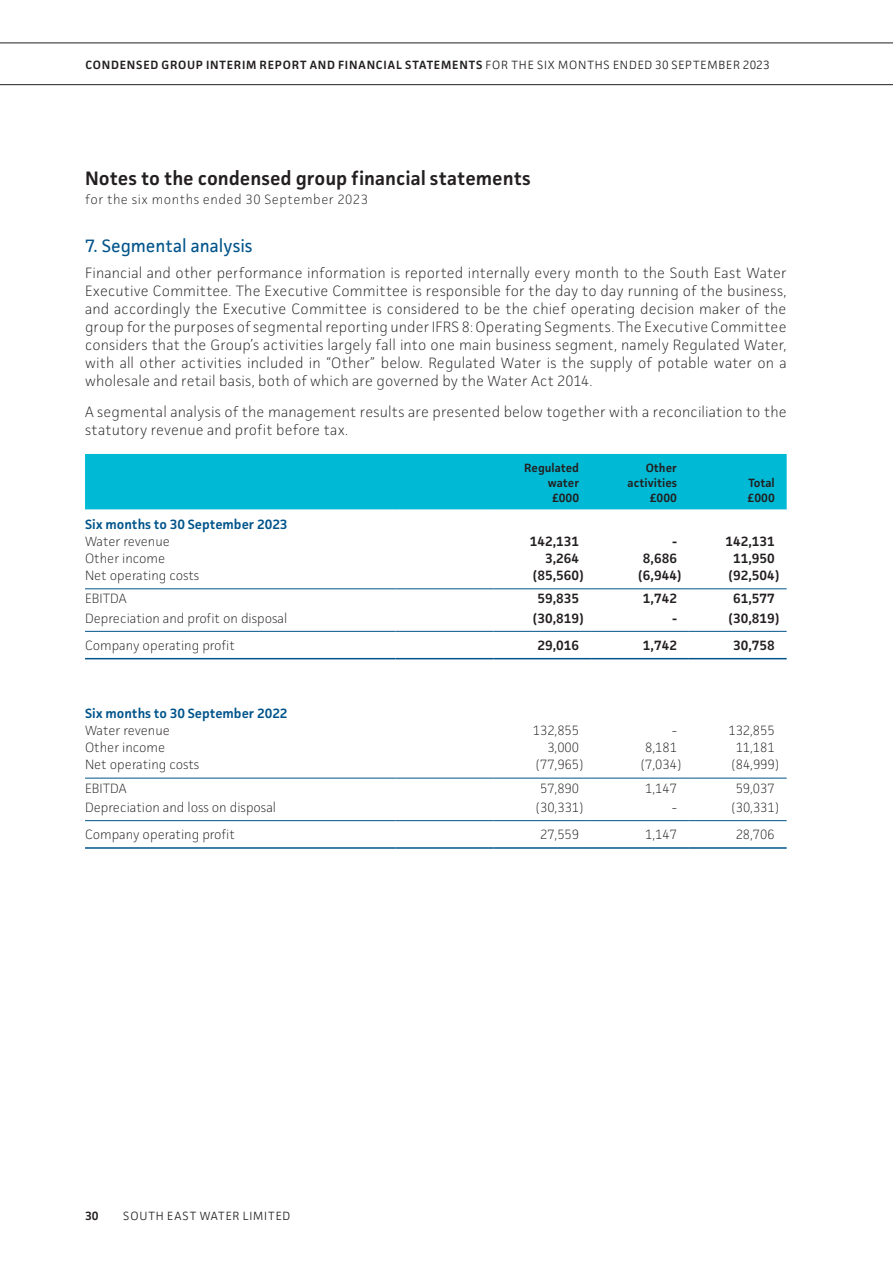
<style>
.page{position:relative;width:893px;height:1263px;background:#fff}
.page>*{position:absolute;margin:0;border:0;box-sizing:border-box;transform-origin:0 0}
._2022_Financial_Statements_Headers{font:600 19.5px "Facit";color:#231f20}
._2022_Financial_Sub_head__5mm_before{font:18px "Facit";color:#00548b}
._2022_Body_Copy_10pt_Ex_Light{font:200 15px/18px "Facit";letter-spacing:.005em;color:#231f20;text-align:justify}
._2022_Table_RL_Ex_light{font:200 13.5px "Facit";color:#231f20}
._2022_Table_RR_semi_bold__no_bracket{font:600 13.5px "Facit";color:#231f20}
._2022_Table_RR_Ex_light__no_bracket{font:200 13.5px "Facit";color:#231f20}
._2022_Table_RL_semi_bold{font:600 13.5px "Facit";color:#00548b}
._2022_Table_RR_semi_bold__with_bracket{font:600 13.5px "Facit";color:#231f20}
._2022_Table_RR_Ex_light__with_bracket{font:200 13.5px "Facit";color:#231f20}
._2022_Financial_statements_sub_head{font:200 13.5px "Facit";letter-spacing:.04em;color:#231f20}
._2022_Table_RR_header_semi_bold{font:600 12px "Facit";letter-spacing:.06em;color:#231f20}
.t1{font:300 12px "Facit";letter-spacing:.075em;color:#231f20}
._2022_Table_RR_header_semi_bold-2{font:600 12px "Facit";color:#231f20}
.s1{font-weight:300}
</style>
<div class="page">
<svg style="left:0;top:43px;width:893px;height:42px"></svg>
<div style="left:85px;top:454px;width:702px;height:55px;background:#00b9d4"></div>
<hr style="left:85px;top:588px;width:310px;height:1px;background:#00548b">
<hr style="left:395px;top:588px;width:98px;height:1px;background:#00548b">
<hr style="left:493px;top:588px;width:98px;height:1px;background:#00548b">
<hr style="left:591px;top:588px;width:98px;height:1px;background:#00548b">
<hr style="left:689px;top:588px;width:98px;height:1px;background:#00548b">
<hr style="left:85px;top:631px;width:310px;height:1px;background:#00548b">
<hr style="left:395px;top:631px;width:98px;height:1px;background:#00548b">
<hr style="left:493px;top:631px;width:98px;height:1px;background:#00548b">
<hr style="left:591px;top:631px;width:98px;height:1px;background:#00548b">
<hr style="left:689px;top:631px;width:98px;height:1px;background:#00548b">
<hr style="left:85px;top:658px;width:310px;height:1px;background:#00548b">
<hr style="left:395px;top:658px;width:98px;height:1px;background:#00548b">
<hr style="left:493px;top:658px;width:98px;height:1px;background:#00548b">
<hr style="left:591px;top:658px;width:98px;height:1px;background:#00548b">
<hr style="left:689px;top:658px;width:98px;height:1px;background:#00548b">
<hr style="left:85px;top:778px;width:310px;height:1px;background:#00548b">
<hr style="left:395px;top:778px;width:98px;height:1px;background:#00548b">
<hr style="left:493px;top:778px;width:98px;height:1px;background:#00548b">
<hr style="left:591px;top:778px;width:98px;height:1px;background:#00548b">
<hr style="left:689px;top:778px;width:98px;height:1px;background:#00548b">
<hr style="left:85px;top:820px;width:310px;height:1px;background:#00548b">
<hr style="left:395px;top:820px;width:98px;height:1px;background:#00548b">
<hr style="left:493px;top:820px;width:98px;height:1px;background:#00548b">
<hr style="left:591px;top:820px;width:98px;height:1px;background:#00548b">
<hr style="left:689px;top:820px;width:98px;height:1px;background:#00548b">
<hr style="left:85px;top:847px;width:310px;height:2px;background:#00548b">
<hr style="left:395px;top:847px;width:98px;height:2px;background:#00548b">
<hr style="left:493px;top:847px;width:98px;height:2px;background:#00548b">
<hr style="left:591px;top:847px;width:98px;height:2px;background:#00548b">
<hr style="left:689px;top:847px;width:98px;height:2px;background:#00548b">
<p class="_2022_Table_RR_header_semi_bold" style="left:85px;top:57px;width:686px">CONDENSED GROUP INTERIM REPORT AND FINANCIAL STATEMENTS <span class="s1">FOR THE SIX MONTHS ENDED 30 SEPTEMBER 2023</span></p>
<p class="_2022_Financial_Statements_Headers" style="left:85px;top:166px;width:447px">Notes to the condensed group financial statements</p>
<p class="_2022_Financial_statements_sub_head" style="left:85px;top:191px;width:284px">for the six months ended 30 September 2023</p>
<p class="_2022_Financial_Sub_head__5mm_before" style="left:85px;top:234px;width:169px">7. Segmental analysis</p>
<p class="_2022_Body_Copy_10pt_Ex_Light" style="left:85px;top:264px;width:703px">Financial and other performance information is reported internally every month to the South East Water Executive Committee. The Executive Committee is responsible for the day to day running of the business, and accordingly the Executive Committee is considered to be the chief operating decision maker of the group for the purposes of segmental reporting under IFRS 8: Operating Segments. The Executive Committee considers that the Group’s activities largely fall into one main business segment, namely Regulated Water, with all other activities included in “Other” below. Regulated Water is the supply of potable water on a wholesale and retail basis, both of which are governed by the Water Act 2014.</p>
<p class="_2022_Body_Copy_10pt_Ex_Light" style="left:85px;top:403px;width:703px">A segmental analysis of the management results are presented below together with a reconciliation to the statutory revenue and profit before tax.</p>
<p class="_2022_Table_RR_header_semi_bold-2" style="left:524px;top:460px;width:56px">Regulated</p>
<p class="_2022_Table_RR_header_semi_bold" style="left:548px;top:475px;width:33px">water</p>
<p class="_2022_Table_RR_header_semi_bold" style="left:552px;top:490px;width:29px">£000</p>
<p class="_2022_Table_RR_header_semi_bold" style="left:646px;top:460px;width:33px">Other</p>
<p class="_2022_Table_RR_header_semi_bold-2" style="left:627px;top:475px;width:51px">activities</p>
<p class="_2022_Table_RR_header_semi_bold" style="left:650px;top:490px;width:29px">£000</p>
<p class="_2022_Table_RR_header_semi_bold" style="left:748px;top:475px;width:28px">Total</p>
<p class="_2022_Table_RR_header_semi_bold" style="left:748px;top:490px;width:29px">£000</p>
<p class="_2022_Table_RL_semi_bold" style="left:85px;top:516px;width:204px">Six months to 30 September 2023</p>
<p class="_2022_Table_RL_Ex_light" style="left:85px;top:533px;width:86px">Water revenue</p>
<p class="_2022_Table_RR_semi_bold__no_bracket" style="left:530px;top:533px;width:51px">142,131</p>
<p class="_2022_Table_RR_semi_bold__no_bracket" style="left:673px;top:533px;width:6px">-</p>
<p class="_2022_Table_RR_semi_bold__no_bracket" style="left:725px;top:533px;width:51px">142,131</p>
<p class="_2022_Table_RL_Ex_light" style="left:85px;top:550px;width:82px">Other income</p>
<p class="_2022_Table_RR_semi_bold__no_bracket" style="left:545px;top:550px;width:36px">3,264</p>
<p class="_2022_Table_RR_semi_bold__no_bracket" style="left:643px;top:550px;width:36px">8,686</p>
<p class="_2022_Table_RR_semi_bold__no_bracket" style="left:733px;top:550px;width:43px">11,950</p>
<p class="_2022_Table_RL_Ex_light" style="left:85px;top:567px;width:116px">Net operating costs</p>
<p class="_2022_Table_RR_semi_bold__with_bracket" style="left:533px;top:567px;width:52px">(85,560)</p>
<p class="_2022_Table_RR_semi_bold__with_bracket" style="left:638px;top:567px;width:45px">(6,944)</p>
<p class="_2022_Table_RR_semi_bold__with_bracket" style="left:728px;top:567px;width:52px">(92,504)</p>
<p class="_2022_Table_RL_Ex_light" style="left:85px;top:590px;width:43px">EBITDA</p>
<p class="_2022_Table_RR_semi_bold__no_bracket" style="left:537px;top:590px;width:43px">59,835</p>
<p class="_2022_Table_RR_semi_bold__no_bracket" style="left:643px;top:590px;width:36px">1,742</p>
<p class="_2022_Table_RR_semi_bold__no_bracket" style="left:733px;top:590px;width:43px">61,577</p>
<p class="_2022_Table_RL_Ex_light" style="left:85px;top:609px;width:204px">Depreciation and profit on disposal</p>
<p class="_2022_Table_RR_semi_bold__with_bracket" style="left:533px;top:609px;width:52px">(30,819)</p>
<p class="_2022_Table_RR_semi_bold__no_bracket" style="left:673px;top:609px;width:6px">-</p>
<p class="_2022_Table_RR_semi_bold__with_bracket" style="left:728px;top:609px;width:52px">(30,819)</p>
<p class="_2022_Table_RL_Ex_light" style="left:85px;top:637px;width:151px">Company operating profit</p>
<p class="_2022_Table_RR_semi_bold__no_bracket" style="left:537px;top:637px;width:43px">29,016</p>
<p class="_2022_Table_RR_semi_bold__no_bracket" style="left:643px;top:637px;width:36px">1,742</p>
<p class="_2022_Table_RR_semi_bold__no_bracket" style="left:733px;top:637px;width:43px">30,758</p>
<p class="_2022_Table_RL_semi_bold" style="left:85px;top:705px;width:204px">Six months to 30 September 2022</p>
<p class="_2022_Table_RL_Ex_light" style="left:85px;top:722px;width:86px">Water revenue</p>
<p class="_2022_Table_RR_Ex_light__no_bracket" style="left:533px;top:722px;width:48px">132,855</p>
<p class="_2022_Table_RR_Ex_light__no_bracket" style="left:672px;top:722px;width:6px">-</p>
<p class="_2022_Table_RR_Ex_light__no_bracket" style="left:728px;top:722px;width:48px">132,855</p>
<p class="_2022_Table_RL_Ex_light" style="left:85px;top:739px;width:82px">Other income</p>
<p class="_2022_Table_RR_Ex_light__no_bracket" style="left:547px;top:739px;width:33px">3,000</p>
<p class="_2022_Table_RR_Ex_light__no_bracket" style="left:645px;top:739px;width:33px">8,181</p>
<p class="_2022_Table_RR_Ex_light__no_bracket" style="left:736px;top:739px;width:41px">11,181</p>
<p class="_2022_Table_RL_Ex_light" style="left:85px;top:756px;width:116px">Net operating costs</p>
<p class="_2022_Table_RR_Ex_light__with_bracket" style="left:536px;top:756px;width:49px">(77,965)</p>
<p class="_2022_Table_RR_Ex_light__with_bracket" style="left:641px;top:756px;width:42px">(7,034)</p>
<p class="_2022_Table_RR_Ex_light__with_bracket" style="left:731px;top:756px;width:49px">(84,999)</p>
<p class="_2022_Table_RL_Ex_light" style="left:85px;top:780px;width:43px">EBITDA</p>
<p class="_2022_Table_RR_Ex_light__no_bracket" style="left:540px;top:780px;width:41px">57,890</p>
<p class="_2022_Table_RR_Ex_light__no_bracket" style="left:645px;top:780px;width:33px">1,147</p>
<p class="_2022_Table_RR_Ex_light__no_bracket" style="left:736px;top:780px;width:41px">59,037</p>
<p class="_2022_Table_RL_Ex_light" style="left:85px;top:799px;width:193px">Depreciation and loss on disposal</p>
<p class="_2022_Table_RR_Ex_light__with_bracket" style="left:536px;top:799px;width:49px">(30,331)</p>
<p class="_2022_Table_RR_Ex_light__no_bracket" style="left:672px;top:799px;width:6px">-</p>
<p class="_2022_Table_RR_Ex_light__with_bracket" style="left:731px;top:799px;width:49px">(30,331)</p>
<p class="_2022_Table_RL_Ex_light" style="left:85px;top:826px;width:151px">Company operating profit</p>
<p class="_2022_Table_RR_Ex_light__no_bracket" style="left:540px;top:826px;width:41px">27,559</p>
<p class="_2022_Table_RR_Ex_light__no_bracket" style="left:645px;top:826px;width:33px">1,147</p>
<p class="_2022_Table_RR_Ex_light__no_bracket" style="left:736px;top:826px;width:41px">28,706</p>
<p class="_2022_Table_RR_header_semi_bold" style="left:85px;top:1208px;width:15px">30</p>
<p class="t1" style="left:123px;top:1208px;width:169px">SOUTH EAST WATER LIMITED</p>
</div>
